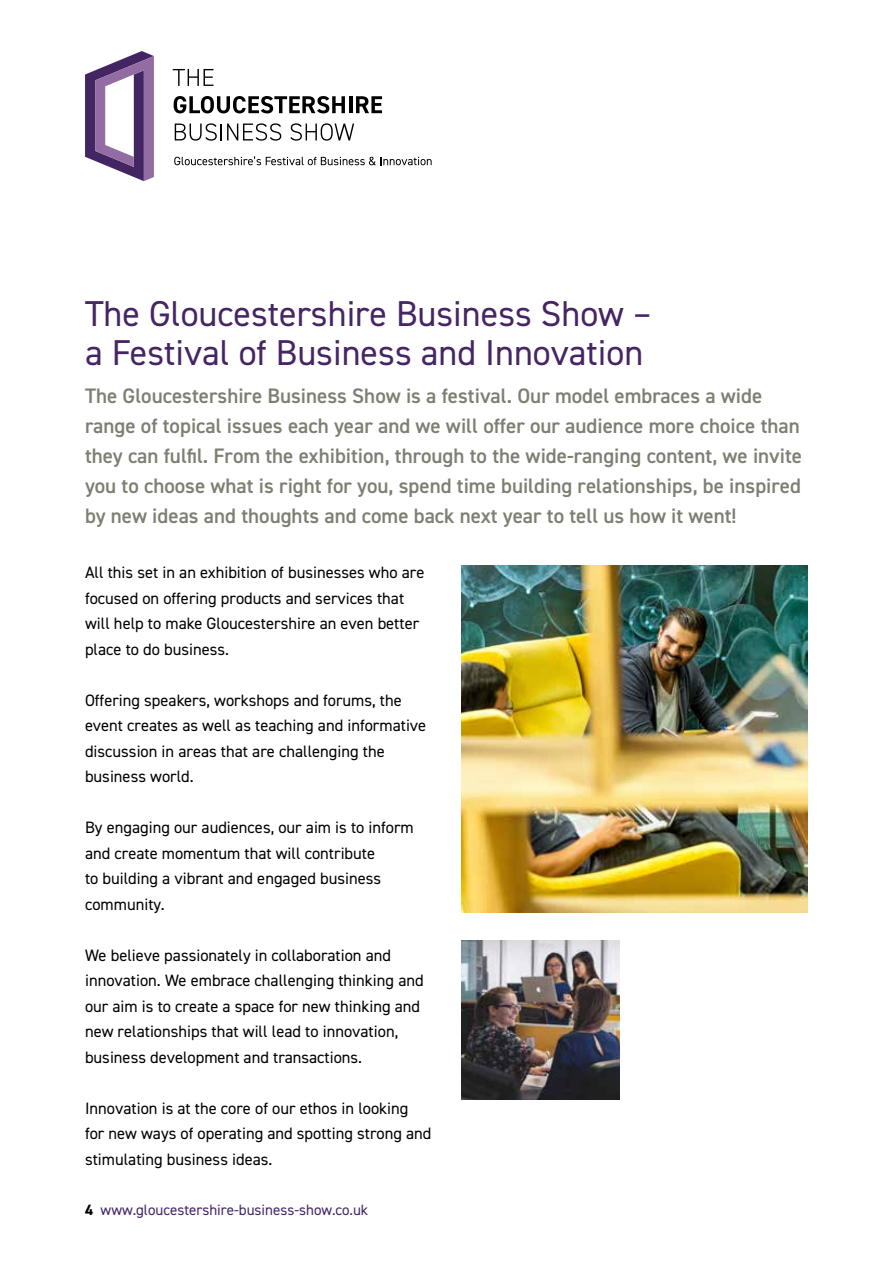
<style>
.page{position:relative;width:893px;height:1263px;background:#fff}
.page>*{position:absolute;margin:0;border:0;box-sizing:border-box;transform-origin:0 0}
.t1{font:36px/39px "DIN2014";color:#452563}
.t2{font:600 21px/30px "DIN2014";color:#7e7f73}
.t3{font:16.5px/25.5px "DIN2014";color:#000}
.t4{font:15px "DIN2014";color:#452563}
.s1{font-weight:700;color:#000}
</style>
<div class="page">
<svg style="left:85px;top:51px;width:69px;height:130px"></svg>
<svg style="left:173px;top:69px;width:40px;height:17px"></svg>
<svg style="left:174px;top:96px;width:171px;height:17px"></svg>
<hr style="left:349px;top:96px;width:3px;height:17px;background:#000">
<svg style="left:356px;top:96px;width:26px;height:17px"></svg>
<svg style="left:175px;top:123px;width:106px;height:18px"></svg>
<svg style="left:290px;top:123px;width:64px;height:18px"></svg>
<svg style="left:174px;top:156px;width:258px;height:9px"></svg>
<img style="left:461px;top:566px;width:347px;height:346px">
<img style="left:461px;top:941px;width:159px;height:158px">
<h1 class="t1" style="left:85px;top:293px;width:568px">The Gloucestershire Business Show – a Festival of Business and Innovation</h1>
<p class="t2" style="left:85px;top:380px;width:719px">The Gloucestershire Business Show is a festival. Our model embraces a wide range of topical issues each year and we will offer our audience more choice than they can fulfil. From the exhibition, through to the wide-ranging content, we invite you to choose what is right for you, spend time building relationships, be inspired by new ideas and thoughts and come back next year to tell us how it went!</p>
<p class="t3" style="left:85px;top:560px;width:341px">All this set in an exhibition of businesses who are focused on offering products and services that will help to make Gloucestershire an even better place to do business.</p>
<p class="t3" style="left:85px;top:687px;width:343px">Offering speakers, workshops and forums, the event creates as well as teaching and informative discussion in areas that are challenging the business world.</p>
<p class="t3" style="left:85px;top:815px;width:330px">By engaging our audiences, our aim is to inform and create momentum that will contribute<br>to building a vibrant and engaged business community.</p>
<p class="t3" style="left:85px;top:942px;width:340px">We believe passionately in collaboration and innovation. We embrace challenging thinking and our aim is to create a space for new thinking and new relationships that will lead to innovation, business development and transactions.</p>
<p class="t3" style="left:85px;top:1095px;width:348px">Innovation is at the core of our ethos in looking for new ways of operating and spotting strong and stimulating business ideas.</p>
<p class="t4" style="left:85px;top:1200px;width:285px"><span class="s1">4</span> www.gloucestershire-business-show.co.uk</p>
</div>
